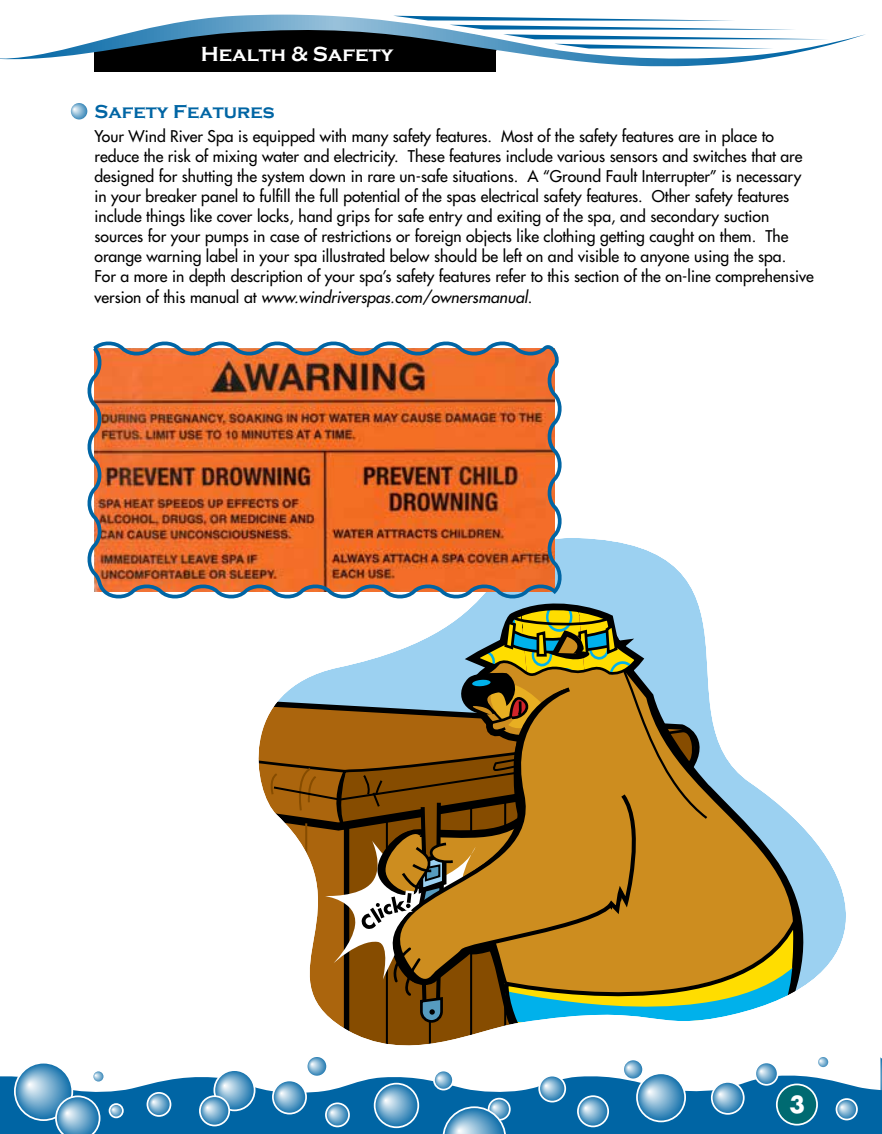
<style>
.page{position:relative;width:882px;height:1134px;background:#fff}
.page>*{position:absolute;margin:0;border:0;box-sizing:border-box;transform-origin:0 0}
.t1{font:700 22.75px "Futura";color:#fff}
.t2{font:700 21px "Copperplate Gothic";color:#fff}
.t3{font:700 19.25px "Copperplate Gothic";color:#0065a4}
.t4{font:15.75px/20.1px "Futura";color:#000}
.s1{font-style:italic}
</style>
<div class="page">
<svg style="left:567px;top:538px;width:279px;height:538px"></svg>
<svg style="left:258px;top:596px;width:535px;height:475px"></svg>
<svg style="left:0;top:1076px;width:882px;height:58px;fill:#0065a4"></svg>
<div style="left:94px;top:43px;width:402px;height:29px;background:#000"></div>
<svg style="left:0;top:15px;width:865px;height:51px"></svg>
<svg style="left:393px;top:16px;width:436px;height:33px"></svg>
<svg style="left:214px;top:1070px;width:41px;height:40px"></svg>
<div style="left:214px;top:1069px;width:42px;height:42px;border:2px solid #fff;border-radius:50%"></div>
<svg style="left:307px;top:1056px;width:20px;height:21px"></svg>
<div style="left:306px;top:1055px;width:22px;height:22px;border:2px solid #fff;border-radius:50%"></div>
<svg style="left:15px;top:1063px;width:57px;height:57px"></svg>
<div style="left:14px;top:1062px;width:59px;height:59px;border:2px solid #fff;border-radius:50%"></div>
<svg style="left:578px;top:1096px;width:30px;height:30px"></svg>
<div style="left:577px;top:1095px;width:32px;height:32px;border:2px solid #fff;border-radius:50%"></div>
<svg style="left:489px;top:1099px;width:21px;height:21px"></svg>
<div style="left:488px;top:1098px;width:23px;height:23px;border:2px solid #fff;border-radius:50%"></div>
<svg style="left:623px;top:1059px;width:20px;height:20px"></svg>
<div style="left:622px;top:1059px;width:22px;height:21px;border:2px solid #fff;border-radius:50%"></div>
<svg style="left:326px;top:1103px;width:23px;height:23px"></svg>
<div style="left:325px;top:1102px;width:25px;height:25px;border:2px solid #fff;border-radius:50%"></div>
<svg style="left:93px;top:1073px;width:11px;height:9px"></svg>
<div style="left:92px;top:1070px;width:13px;height:13px;border:2px solid #fff;border-radius:50%"></div>
<svg style="left:147px;top:1093px;width:24px;height:23px"></svg>
<div style="left:147px;top:1092px;width:24px;height:25px;border:2px solid #fff;border-radius:50%"></div>
<svg style="left:712px;top:1082px;width:32px;height:32px"></svg>
<div style="left:711px;top:1081px;width:34px;height:34px;border:2px solid #fff;border-radius:50%"></div>
<svg style="left:755px;top:1062px;width:23px;height:23px"></svg>
<div style="left:754px;top:1062px;width:25px;height:24px;border:2px solid #fff;border-radius:50%"></div>
<svg style="left:539px;top:1076px;width:26px;height:26px"></svg>
<div style="left:538px;top:1075px;width:28px;height:27px;border:2px solid #fff;border-radius:50%"></div>
<svg style="left:375px;top:1084px;width:43px;height:43px"></svg>
<div style="left:374px;top:1083px;width:45px;height:45px;border:2px solid #fff;border-radius:50%"></div>
<svg style="left:200px;top:1096px;width:29px;height:30px"></svg>
<div style="left:199px;top:1095px;width:31px;height:31px;border:2px solid #fff;border-radius:50%"></div>
<svg style="left:637px;top:1073px;width:48px;height:48px"></svg>
<div style="left:636px;top:1072px;width:50px;height:50px;border:2px solid #fff;border-radius:50%"></div>
<svg style="left:273px;top:1080px;width:33px;height:34px"></svg>
<div style="left:272px;top:1080px;width:35px;height:34px;border:2px solid #fff;border-radius:50%"></div>
<svg style="left:836px;top:1099px;width:21px;height:21px"></svg>
<div style="left:836px;top:1098px;width:22px;height:22px;border:2px solid #fff;border-radius:50%"></div>
<svg style="left:442px;top:1106px;width:64px;height:28px"></svg>
<svg style="left:55px;top:1096px;width:45px;height:38px"></svg>
<svg style="left:110px;top:1104px;width:13px;height:13px"></svg>
<div style="left:109px;top:1103px;width:15px;height:15px;border:2px solid #fff;border-radius:50%"></div>
<svg style="left:434px;top:1071px;width:19px;height:19px"></svg>
<div style="left:433px;top:1070px;width:21px;height:20px;border:2px solid #fff;border-radius:50%"></div>
<div style="left:777px;top:1084px;width:40px;height:41px;background:#006a71;border-radius:50%"></div>
<div style="left:776px;top:1084px;width:42px;height:42px;border:2px solid #fff;border-radius:50%"></div>
<svg style="left:817px;top:1056px;width:12px;height:12px"></svg>
<div style="left:816px;top:1055px;width:14px;height:14px;border:2px solid #fff;border-radius:50%"></div>
<svg style="left:69px;top:101px;width:20px;height:20px"></svg>
<div style="left:67px;top:100px;width:24px;height:23px;border:4px solid #fff;border-radius:50%"></div>
<img style="left:87px;top:341px;width:480px;height:263px">
<h2 class="t2" style="left:201px;top:43px;width:194px">Health &amp; Safety</h2>
<p class="t3" style="left:94px;top:101px;width:182px">Safety Features</p>
<p class="t4" style="left:94px;top:126px;width:721px">Your Wind River Spa is equipped with many safety features. Most of the safety features are in place to reduce the risk of mixing water and electricity. These features include various sensors and switches that are designed for shutting the system down in rare un-safe situations. A “Ground Fault Interrupter” is necessary in your breaker panel to fulfill the full potential of the spas electrical safety features. Other safety features include things like cover locks, hand grips for safe entry and exiting of the spa, and secondary suction sources for your pumps in case of restrictions or foreign objects like clothing getting caught on them. The orange warning label in your spa illustrated below should be left on and visible to anyone using the spa.<br>For a more in depth description of your spa’s safety features refer to this section of the on-line comprehensive version of this manual at <span class="s1">www.windriverspas.com/ownersmanual</span>.</p>
<h1 class="t1" style="left:789px;top:1089px;width:17px">3</h1>
</div>
